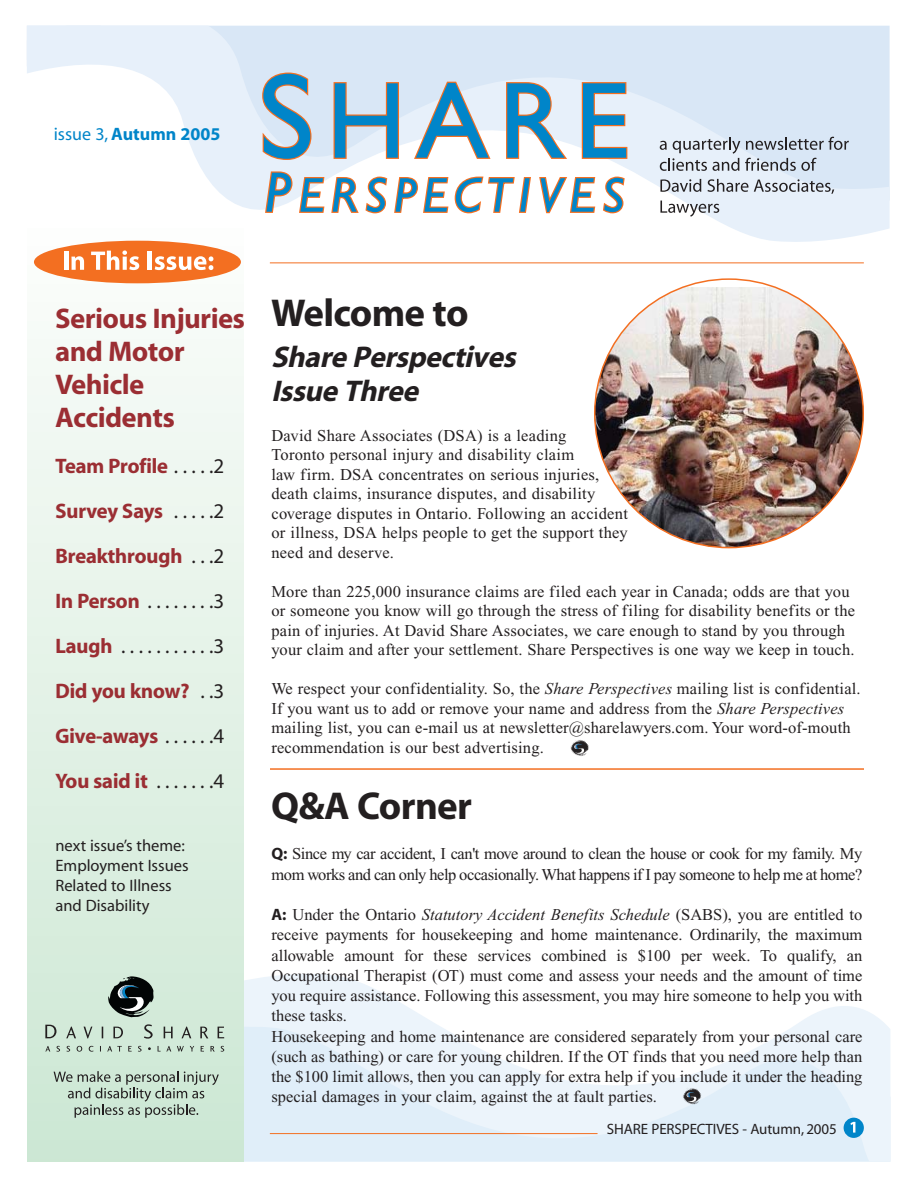
<style>
.page{position:relative;width:918px;height:1188px;background:#fff}
.page>*{position:absolute;margin:0;border:0;box-sizing:border-box;transform-origin:0 0}
.t1{font:39px "Myriad Headline";color:#231f20}
.t2{font:italic 30px/34.5px "Myriad Headline";color:#231f20}
.t3{font:28.5px/33px "Myriad Headline";color:#9b2e33}
.t4{font:21px/45px "Myriad Headline";color:#9b2e33;text-align:justify}
.t5{font:21px/45px "Myriad";color:#231f20}
.t6{font:700 18px "Myriad";color:#0085c9}
.t7{font:16.5px/19.5px "Times New Roman";color:#231f20}
.t8{font:16.5px/20.2px "Times New Roman";letter-spacing:-.025em;color:#231f20}
.t9{font:16.5px/19.8px "Myriad";color:#231f20}
.t10{font:15px "Myriad";letter-spacing:-.01em;color:#231f20}
.s1{font-weight:400}
.s2{font-family:"Myriad";color:#231f20}
.s3{font-family:"Myriad Headline";color:#9b2e33}
.s4{font-style:italic}
.s5{font-family:"Myriad";font-weight:700}
</style>
<div class="page">
<svg style="left:27px;top:25px;width:863px;height:217px"></svg>
<div style="left:27px;top:26px;width:77px;height:34px;background:#e7f0fa"></div>
<svg style="left:243px;top:973px;width:647px;height:189px"></svg>
<div style="left:844px;top:1118px;width:20px;height:20px;background:#0085c9;border-radius:50%"></div>
<svg style="left:851px;top:1122px;width:4px;height:11px"></svg>
<hr style="left:270px;top:1133px;width:328px;height:1px;background:#f36f21">
<svg style="left:264px;top:170px;width:268px;height:45px"></svg>
<svg style="left:538px;top:175px;width:89px;height:40px"></svg>
<svg style="left:261px;top:71px;width:52px;height:90px;background:#89b7d1"></svg>
<svg style="left:332px;top:81px;width:68px;height:79px;background:#8db9d2"></svg>
<svg style="left:412px;top:80px;width:80px;height:80px"></svg>
<svg style="left:505px;top:81px;width:65px;height:80px"></svg>
<svg style="left:581px;top:81px;width:48px;height:79px;background:#80b0ca"></svg>
<div style="left:28px;top:216px;width:215px;height:946px;background:linear-gradient(to bottom,#fdfdfb,#cbe7d3)"></div>
<svg style="left:660px;top:137px;width:189px;height:34px;background:#bcc5cf"></svg>
<svg style="left:660px;top:179px;width:41px;height:13px"></svg>
<svg style="left:708px;top:179px;width:40px;height:13px"></svg>
<svg style="left:754px;top:179px;width:80px;height:15px"></svg>
<svg style="left:660px;top:201px;width:59px;height:16px"></svg>
<svg style="left:54px;top:1071px;width:165px;height:47px;background:#b2c7b8"></svg>
<hr style="left:270px;top:262px;width:594px;height:1px;background:#f36f21">
<svg style="left:45px;top:1025px;width:11px;height:13px"></svg>
<svg style="left:66px;top:1027px;width:10px;height:11px"></svg>
<svg style="left:84px;top:1027px;width:8px;height:11px"></svg>
<svg style="left:113px;top:1027px;width:10px;height:11px"></svg>
<svg style="left:144px;top:1024px;width:9px;height:15px"></svg>
<svg style="left:164px;top:1027px;width:9px;height:11px"></svg>
<svg style="left:182px;top:1027px;width:9px;height:11px"></svg>
<svg style="left:200px;top:1027px;width:8px;height:12px"></svg>
<svg style="left:218px;top:1027px;width:6px;height:11px"></svg>
<svg style="left:45px;top:1046px;width:5px;height:6px"></svg>
<svg style="left:56px;top:1046px;width:4px;height:6px"></svg>
<svg style="left:66px;top:1046px;width:4px;height:6px"></svg>
<svg style="left:77px;top:1046px;width:5px;height:6px"></svg>
<svg style="left:89px;top:1046px;width:5px;height:6px"></svg>
<svg style="left:107px;top:1046px;width:15px;height:6px"></svg>
<svg style="left:128px;top:1046px;width:4px;height:6px"></svg>
<svg style="left:138px;top:1046px;width:4px;height:6px"></svg>
<svg style="left:158px;top:1046px;width:13px;height:6px"></svg>
<svg style="left:177px;top:1046px;width:7px;height:6px"></svg>
<svg style="left:190px;top:1046px;width:4px;height:6px"></svg>
<svg style="left:201px;top:1046px;width:3px;height:6px"></svg>
<svg style="left:211px;top:1046px;width:4px;height:6px"></svg>
<svg style="left:221px;top:1046px;width:3px;height:6px"></svg>
<svg style="left:108px;top:976px;width:46px;height:41px;background:#586562"></svg>
<div style="left:34px;top:241px;width:207px;height:42px;background:#f36f21;border-radius:50%"></div>
<hr style="left:64px;top:252px;width:4px;height:18px;background:#fff">
<svg style="left:71px;top:256px;width:13px;height:14px"></svg>
<svg style="left:91px;top:250px;width:48px;height:20px"></svg>
<hr style="left:148px;top:252px;width:4px;height:18px;background:#fff">
<svg style="left:155px;top:256px;width:58px;height:14px"></svg>
<hr style="left:270px;top:768px;width:594px;height:2px;background:#f36f21">
<img style="left:570px;top:740px;width:19px;height:16px">
<svg style="left:573px;top:743px;width:12px;height:11px"></svg>
<img style="left:679px;top:1084px;width:26px;height:26px">
<svg style="left:686px;top:1091px;width:11px;height:12px"></svg>
<img style="left:594px;top:278px;width:270px;height:270px">
<p class="t6" style="left:54px;top:127px;width:168px"><span class="s1">issue 3,</span> Autumn 2005</p>
<h3 class="t3" style="left:56px;top:304px;width:191px">Serious Injuries and Motor<br>Vehicle<br>Accidents</h3>
<p class="t4" style="left:56px;top:445px;width:170px">Team Profile <span class="s2">. . . . .2<br></span>Survey Says <span class="s2">. . . . .2<br></span>Breakthrough <span class="s2">. . .2</span></p>
<p class="t5" style="left:56px;top:580px;width:170px"><span class="s3">In Person</span> . . . . . . . .3<br><span class="s3">Laugh</span> . . . . . . . . . . .3</p>
<p class="t4" style="left:56px;top:670px;width:170px">Did you know? <span class="s2">. .3<br></span>Give-aways <span class="s2">. . . . . .4<br></span>You said it <span class="s2">. . . . . . .4</span></p>
<p class="t9" style="left:56px;top:837px;width:135px">next issue’s theme:<br>Employment Issues<br>Related to Illness and Disability</p>
<h1 class="t1" style="left:271px;top:298px;width:198px">Welcome to</h1>
<h2 class="t2" style="left:271px;top:342px;width:251px">Share Perspectives<br>Issue Three</h2>
<p class="t7" style="left:271px;top:427px;width:358px">David Share Associates (DSA) is a leading<br>Toronto personal injury and disability claim<br>law firm. DSA concentrates on serious injuries, death claims, insurance disputes, and disability coverage disputes in Ontario. Following an accident or illness, DSA helps people to get the support they need and deserve.</p>
<p class="t7" style="left:271px;top:583px;width:585px">More than 225,000 insurance claims are filed each year in Canada; odds are that you or someone you know will go through the stress of filing for disability benefits or the pain of injuries. At David Share Associates, we care enough to stand by you through your claim and after your settlement. Share Perspectives is one way we keep in touch.</p>
<p class="t7" style="left:271px;top:681px;width:591px">We respect your confidentiality. So, the <span class="s4">Share Perspectives</span> mailing list is confidential.<br>If you want us to add or remove your name and address from the <span class="s4">Share Perspectives </span>mailing list, you can e-mail us at newsletter@sharelawyers.com. Your word-of-mouth recommendation is our best advertising.</p>
<h1 class="t1" style="left:271px;top:791px;width:202px">Q&amp;A Corner</h1>
<p class="t8" style="left:271px;top:845px;width:592px"><span class="s5">Q:</span> Since my car accident, I can't move around to clean the house or cook for my family. My mom works and can only help occasionally. What happens if I pay someone to help me at home?</p>
<p class="t7" style="left:271px;top:906px;width:593px;line-height:20.2px"><span class="s5">A:</span> Under the Ontario <span class="s4">Statutory Accident Benefits Schedule</span> (SABS), you are entitled to receive payments for housekeeping and home maintenance. Ordinarily, the maximum allowable amount for these services combined is $100 per week. To qualify, an Occupational Therapist (OT) must come and assess your needs and the amount of time you require assistance. Following this assessment, you may hire someone to help you with these tasks.<br>Housekeeping and home maintenance are considered separately from your personal care (such as bathing) or care for young children. If the OT finds that you need more help than the $100 limit allows, then you can apply for extra help if you include it under the heading special damages in your claim, against the at fault parties.</p>
<p class="t10" style="left:607px;top:1123px;width:231px">SHARE PERSPECTIVES - Autumn, 2005</p>
</div>
